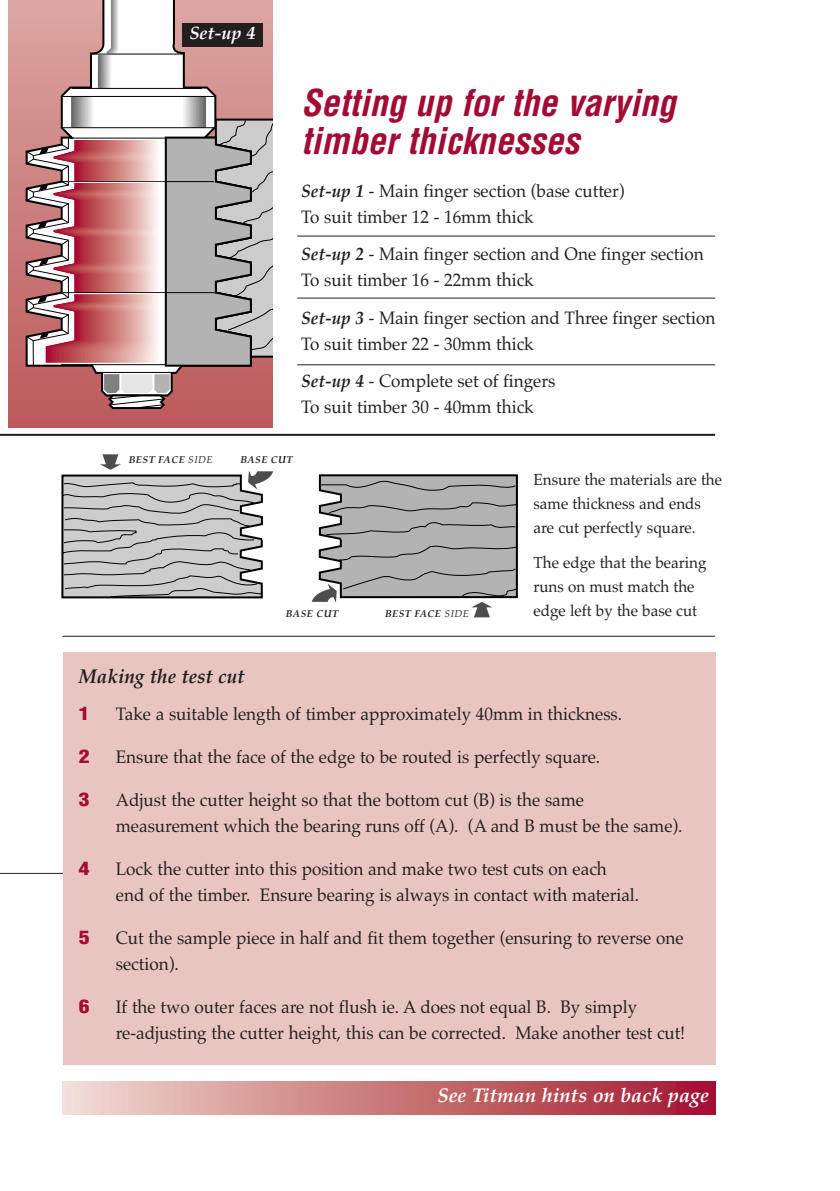
<style>
.page{position:relative;width:840px;height:1191px;background:#fff}
.page>*{position:absolute;margin:0;border:0;box-sizing:border-box;transform-origin:0 0}
.t1{font:italic 700 condensed 36px/38px "Helvetica";color:#a30a34}
.t2{font:italic 700 20px "Palatino";color:#fff}
.t3{font:italic 700 20px "Palatino";color:#231f20;scale:.95 1}
.t4{font:18px/26px "Palatino";color:#231f20;scale:.95 1}
.t5{font:italic 700 18px "Palatino";color:#fff}
.t6{font:900 condensed 18px "Helvetica";color:#a30a34;scale:1.2 1}
.t7{font:16px/24px "Palatino";color:#231f20;scale:.95 1}
.t8{font:italic 700 10px "Palatino";letter-spacing:.05em;color:#231f20}
.s1{font-weight:700;font-style:italic}
.s2{font-weight:400}
</style>
<div class="page">
<hr style="left:0;top:873px;width:65px;height:1px;background:#231f20">
<div style="left:63px;top:652px;width:651px;height:412px;background:#e9c5c1"></div>
<div style="left:8px;top:0;width:264px;height:427px;background:linear-gradient(to bottom,#d8a39e,#bd5a5c)"></div>
<svg style="left:25px;top:0;width:228px;height:397px"></svg>
<svg style="left:104px;top:0;width:18px;height:56px"></svg>
<hr style="left:71px;top:97px;width:3px;height:30px;background:#666">
<hr style="left:72px;top:97px;width:4px;height:30px;background:#6f6f6f">
<hr style="left:74px;top:97px;width:3px;height:30px;background:#797979">
<hr style="left:75px;top:97px;width:4px;height:30px;background:#838383">
<hr style="left:77px;top:97px;width:3px;height:30px;background:#8c8c8c">
<hr style="left:78px;top:97px;width:4px;height:30px;background:#969696">
<hr style="left:80px;top:97px;width:3px;height:30px;background:#9f9f9f">
<hr style="left:81px;top:96px;width:3px;height:31px;background:#a9a9a9">
<hr style="left:82px;top:96px;width:3px;height:31px;background:#b3b3b3">
<hr style="left:83px;top:96px;width:4px;height:31px;background:#bcbcbc">
<hr style="left:85px;top:96px;width:3px;height:31px;background:#c6c6c6">
<hr style="left:86px;top:96px;width:4px;height:31px;background:#cfcfcf">
<hr style="left:88px;top:96px;width:3px;height:31px;background:#d9d9d9">
<hr style="left:89px;top:96px;width:4px;height:31px;background:#e2e2e2">
<hr style="left:91px;top:96px;width:3px;height:31px;background:#ececec">
<hr style="left:92px;top:96px;width:3px;height:31px;background:#f5f5f5">
<hr style="left:93px;top:96px;width:4px;height:31px;background:#fff">
<hr style="left:202px;top:97px;width:4px;height:30px;background:#666">
<hr style="left:201px;top:97px;width:3px;height:30px;background:#6f6f6f">
<hr style="left:200px;top:97px;width:3px;height:30px;background:#797979">
<hr style="left:198px;top:97px;width:4px;height:30px;background:#838383">
<hr style="left:197px;top:97px;width:3px;height:30px;background:#8c8c8c">
<hr style="left:195px;top:97px;width:4px;height:30px;background:#969696">
<hr style="left:194px;top:97px;width:3px;height:30px;background:#9f9f9f">
<hr style="left:192px;top:97px;width:4px;height:30px;background:#a9a9a9">
<hr style="left:191px;top:97px;width:3px;height:30px;background:#b3b3b3">
<hr style="left:190px;top:97px;width:3px;height:30px;background:#bcbcbc">
<hr style="left:188px;top:97px;width:4px;height:30px;background:#c6c6c6">
<hr style="left:187px;top:97px;width:3px;height:30px;background:#cfcfcf">
<hr style="left:185px;top:97px;width:4px;height:30px;background:#d9d9d9">
<hr style="left:184px;top:97px;width:3px;height:30px;background:#e2e2e2">
<hr style="left:182px;top:97px;width:4px;height:30px;background:#ececec">
<hr style="left:181px;top:97px;width:3px;height:30px;background:#f5f5f5">
<hr style="left:180px;top:97px;width:3px;height:30px;background:#fff">
<hr style="left:62px;top:96px;width:153px;height:1px;background:#000">
<hr style="left:98px;top:372px;width:76px;height:1px;background:#000">
<svg style="left:104px;top:374px;width:66px;height:36px"></svg>
<hr style="left:98px;top:55px;width:3px;height:33px;background:#6d6d6d">
<hr style="left:99px;top:55px;width:2px;height:33px;background:#757575">
<hr style="left:100px;top:55px;width:2px;height:33px;background:#838383">
<hr style="left:101px;top:55px;width:2px;height:33px;background:#8a8a8a">
<hr style="left:102px;top:55px;width:2px;height:33px;background:#999">
<hr style="left:103px;top:55px;width:2px;height:33px;background:#a0a0a0">
<hr style="left:104px;top:55px;width:2px;height:33px;background:#afafaf">
<hr style="left:105px;top:55px;width:3px;height:33px;background:#bdbdbd">
<hr style="left:106px;top:55px;width:2px;height:33px;background:#c5c5c5">
<hr style="left:107px;top:55px;width:3px;height:33px;background:#d3d3d3">
<hr style="left:108px;top:55px;width:2px;height:33px;background:#dbdbdb">
<hr style="left:109px;top:55px;width:2px;height:33px;background:#e9e9e9">
<hr style="left:110px;top:55px;width:2px;height:33px;background:#f0f0f0">
<hr style="left:111px;top:55px;width:2px;height:33px;background:#fff">
<hr style="left:92px;top:54px;width:91px;height:1px;background:#000">
<hr style="left:72px;top:88px;width:130px;height:1px;background:#000">
<svg style="left:25px;top:118px;width:247px;height:250px;background:#bd9d9e"></svg>
<hr style="left:297px;top:236px;width:417px;height:1px;background:#231f20">
<hr style="left:297px;top:298px;width:417px;height:1px;background:#231f20">
<hr style="left:297px;top:364px;width:417px;height:1px;background:#231f20">
<hr style="left:0;top:434px;width:714px;height:2px;background:#231f20">
<div style="left:182px;top:23px;width:80px;height:23px;background:#231f20"></div>
<div style="left:62px;top:1081px;width:652px;height:33px;background:linear-gradient(to right,#f1dbcf,#a2162a)"></div>
<svg style="left:311px;top:474px;width:207px;height:143px"></svg>
<svg style="left:61px;top:454px;width:212px;height:145px"></svg>
<hr style="left:62px;top:636px;width:652px;height:1px;background:#231f20">
<p class="t5" style="left:189px;top:22px;width:67px">Set-up 4</p>
<h1 class="t1" style="left:301px;top:84px;width:376px">Setting up for the varying timber thicknesses</h1>
<p class="t4" style="left:301px;top:178px;width:341px"><span class="s1">Set-up 1</span> - Main finger section (base cutter)<br>To suit timber 12 - 16mm thick</p>
<p class="t4" style="left:301px;top:241px;width:425px"><span class="s1">Set-up 2</span> - Main finger section and One finger section<br>To suit timber 16 - 22mm thick</p>
<p class="t4" style="left:301px;top:304px;width:437px"><span class="s1">Set-up 3</span> - Main finger section and Three finger section<br>To suit timber 22 - 30mm thick</p>
<p class="t4" style="left:301px;top:368px;width:269px"><span class="s1">Set-up 4</span> - Complete set of fingers<br>To suit timber 30 - 40mm thick</p>
<p class="t8" style="left:129px;top:454px;width:85px">BEST FACE <span class="s2">SIDE</span></p>
<p class="t8" style="left:240px;top:454px;width:54px">BASE CUT</p>
<p class="t8" style="left:285px;top:608px;width:54px">BASE CUT</p>
<p class="t8" style="left:385px;top:608px;width:85px">BEST FACE <span class="s2">SIDE</span></p>
<p class="t7" style="left:533px;top:467px;width:200px">Ensure the materials are the same thickness and ends are cut perfectly square.</p>
<p class="t7" style="left:533px;top:550px;width:183px">The edge that the bearing runs on must match the edge left by the base cut</p>
<p class="t3" style="left:79px;top:664px;width:176px">Making the test cut</p>
<p class="t6" style="left:79px;top:703px;width:10px">1</p>
<p class="t4" style="left:116px;top:701px;width:534px">Take a suitable length of timber approximately 40mm in thickness.</p>
<p class="t6" style="left:79px;top:746px;width:10px">2</p>
<p class="t4" style="left:116px;top:744px;width:511px">Ensure that the face of the edge to be routed is perfectly square.</p>
<p class="t6" style="left:79px;top:789px;width:10px">3</p>
<p class="t4" style="left:116px;top:787px;width:597px">Adjust the cutter height so that the bottom cut (B) is the same measurement which the bearing runs off (A). (A and B must be the same).</p>
<p class="t6" style="left:79px;top:858px;width:10px">4</p>
<p class="t4" style="left:116px;top:856px;width:552px">Lock the cutter into this position and make two test cuts on each end of the timber. Ensure bearing is always in contact with material.</p>
<p class="t6" style="left:79px;top:927px;width:10px">5</p>
<p class="t4" style="left:116px;top:925px;width:598px">Cut the sample piece in half and fit them together (ensuring to reverse one section).</p>
<p class="t6" style="left:79px;top:996px;width:10px">6</p>
<p class="t4" style="left:116px;top:994px;width:600px">If the two outer faces are not flush ie. A does not equal B. By simply re-adjusting the cutter height, this can be corrected. Make another test cut!</p>
<p class="t2" style="left:437px;top:1083px;width:273px">See Titman hints on back page</p>
</div>
